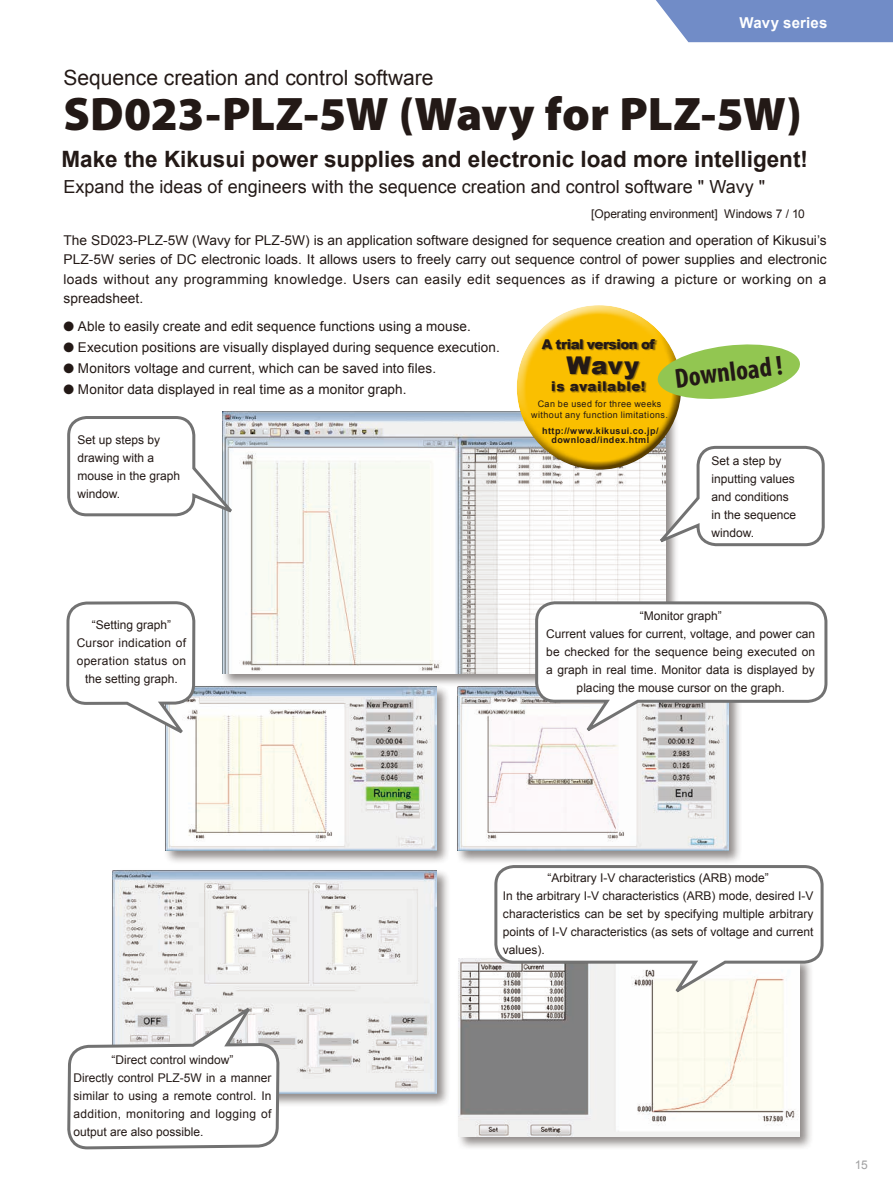
<style>
.page{position:relative;width:893px;height:1191px;background:#fff}
.page>*{position:absolute;margin:0;border:0;box-sizing:border-box;transform-origin:0 0}
.t1{font:900 47.25px "Myriad Pro";letter-spacing:-.005em;color:#231916}
.t2{font:700 condensed 27.75px "Myriad Pro";color:#231916}
.t3{font:900 24.45px "Arial";color:#231916}
.t4{font:700 22.5px "Arial";color:#231916}
.t5{font:21px "Arial";color:#231916}
.t6{font:18px "Arial";color:#231916}
.t7{font:700 15px "Arial";letter-spacing:.01em;color:#fff}
.t8{font:13.5px/19.5px "Arial";letter-spacing:.005em;color:#231916;text-align:justify}
.t9{font:900 13.5px "Arial";letter-spacing:-.025em;color:#231916}
.t10{font:900 13.5px "Arial";letter-spacing:.04em;color:#231916}
.t11{font:12px/18px "Arial";color:#231916}
.t12{font:12px "Arial";color:#a0a0a1}
.t13{font:9px/10.8px "Arial";letter-spacing:.045em;color:#231916;text-align:center}
.t14{font:700 9px/9.4px "Arial";letter-spacing:.05em;color:#231916;text-align:center}
</style>
<div class="page">
<div style="left:221px;top:410px;width:458px;height:277px;background:#231916;opacity:.5"></div>
<img style="left:223px;top:412px;width:443px;height:261px">
<div style="left:164px;top:684px;width:287px;height:181px;background:#231916;opacity:.5"></div>
<img style="left:166px;top:686px;width:271px;height:165px">
<div style="left:456px;top:684px;width:287px;height:181px;background:#231916;opacity:.5"></div>
<img style="left:458px;top:686px;width:271px;height:165px">
<div style="left:456px;top:956px;width:357px;height:194px;background:#231916;opacity:.5"></div>
<img style="left:458px;top:958px;width:341px;height:178px">
<div style="left:517px;top:302px;width:159px;height:129px;background:#fff;opacity:.75"></div>
<div style="left:518px;top:331px;width:165px;height:139px;background:#231916;opacity:.75"></div>
<div style="left:542px;top:340px;width:115px;height:53px;background:#231916;opacity:.5"></div>
<svg style="left:656px;top:341px;width:144px;height:61px"></svg>
<svg style="left:66px;top:601px;width:131px;height:139px"></svg>
<svg style="left:67px;top:414px;width:174px;height:105px"></svg>
<svg style="left:650px;top:444px;width:175px;height:104px"></svg>
<svg style="left:534px;top:600px;width:294px;height:139px"></svg>
<svg style="left:493px;top:863px;width:331px;height:137px"></svg>
<div style="left:110px;top:868px;width:341px;height:239px;background:#231916;opacity:.5"></div>
<img style="left:113px;top:870px;width:324px;height:223px">
<svg style="left:67px;top:999px;width:214px;height:150px"></svg>
<div style="left:656px;top:0;width:237px;height:42px;background:#718cc7"></div>
<h3 class="t5" style="left:64px;top:63px;width:372px">Sequence creation and control software</h3>
<p class="t7" style="left:740px;top:12px;width:89px">Wavy series</p>
<h1 class="t1" style="left:64px;top:83px;width:740px">SD023-PLZ-5W (Wavy for PLZ-5W)</h1>
<h3 class="t4" style="left:62px;top:144px;width:748px">Make the Kikusui power supplies and electronic load more intelligent!</h3>
<h3 class="t6" style="left:64px;top:175px;width:703px">Expand the ideas of engineers with the sequence creation and control software " Wavy "</h3>
<p class="t11" style="left:591px;top:205px;width:215px">[Operating environment] Windows 7 / 10</p>
<p class="t8" style="left:64px;top:230px;width:765px">The SD023-PLZ-5W (Wavy for PLZ-5W) is an application software designed for sequence creation and operation of Kikusui’s PLZ-5W series of DC electronic loads. It allows users to freely carry out sequence control of power supplies and electronic loads without any programming knowledge. Users can easily edit sequences as if drawing a picture or working on a spreadsheet.</p>
<p class="t8" style="left:64px;top:316px;width:409px">● Able to easily create and edit sequence functions using a mouse.</p>
<p class="t8" style="left:64px;top:337px;width:438px">● Execution positions are visually displayed during sequence execution.</p>
<p class="t8" style="left:64px;top:358px;width:374px">● Monitors voltage and current, which can be saved into files.</p>
<p class="t8" style="left:64px;top:379px;width:344px">● Monitor data displayed in real time as a monitor graph.</p>
<p class="t9" style="left:542px;top:335px;width:115px">A trial version of</p>
<h3 class="t3" style="left:566px;top:347px;width:74px">Wavy</h3>
<p class="t10" style="left:551px;top:377px;width:96px">is available!</p>
<p class="t13" style="left:531px;top:398px;width:138px">Can be used for three weeks without any function limitations.</p>
<p class="t14" style="left:542px;top:426px;width:118px">http://www.kikusui.co.jp/ download/index.html</p>
<h2 class="t2" style="left:673px;top:361px;width:110px;rotate:-7deg">Download !</h2>
<p class="t11" style="left:78px;top:431px;width:104px">Set up steps by drawing with a mouse in the graph window.</p>
<p class="t11" style="left:711px;top:452px;width:86px">Set a step by inputting values and conditions in the sequence window.</p>
<p class="t11" style="left:77px;top:616px;width:111px;text-align:center">“Setting graph”<br>Cursor indication of operation status on the setting graph.</p>
<p class="t11" style="left:546px;top:607px;width:270px;text-align:center">“Monitor graph”<br>Current values for current, voltage, and power can be checked for the sequence being executed on a graph in real time. Monitor data is displayed by placing the mouse cursor on the graph.</p>
<p class="t11" style="left:73px;top:1050px;width:199px;text-indent:38px">“Direct control window”<br>Directly control PLZ-5W in a manner similar to using a remote control. In addition, monitoring and logging of output are also possible.</p>
<p class="t11" style="left:503px;top:869px;width:312px;text-indent:45px">“Arbitrary I-V characteristics (ARB) mode”<br>In the arbitrary I-V characteristics (ARB) mode, desired I-V characteristics can be set by specifying multiple arbitrary points of I-V characteristics (as sets of voltage and current values).</p>
<p class="t12" style="left:855px;top:1157px;width:15px">15</p>
</div>
